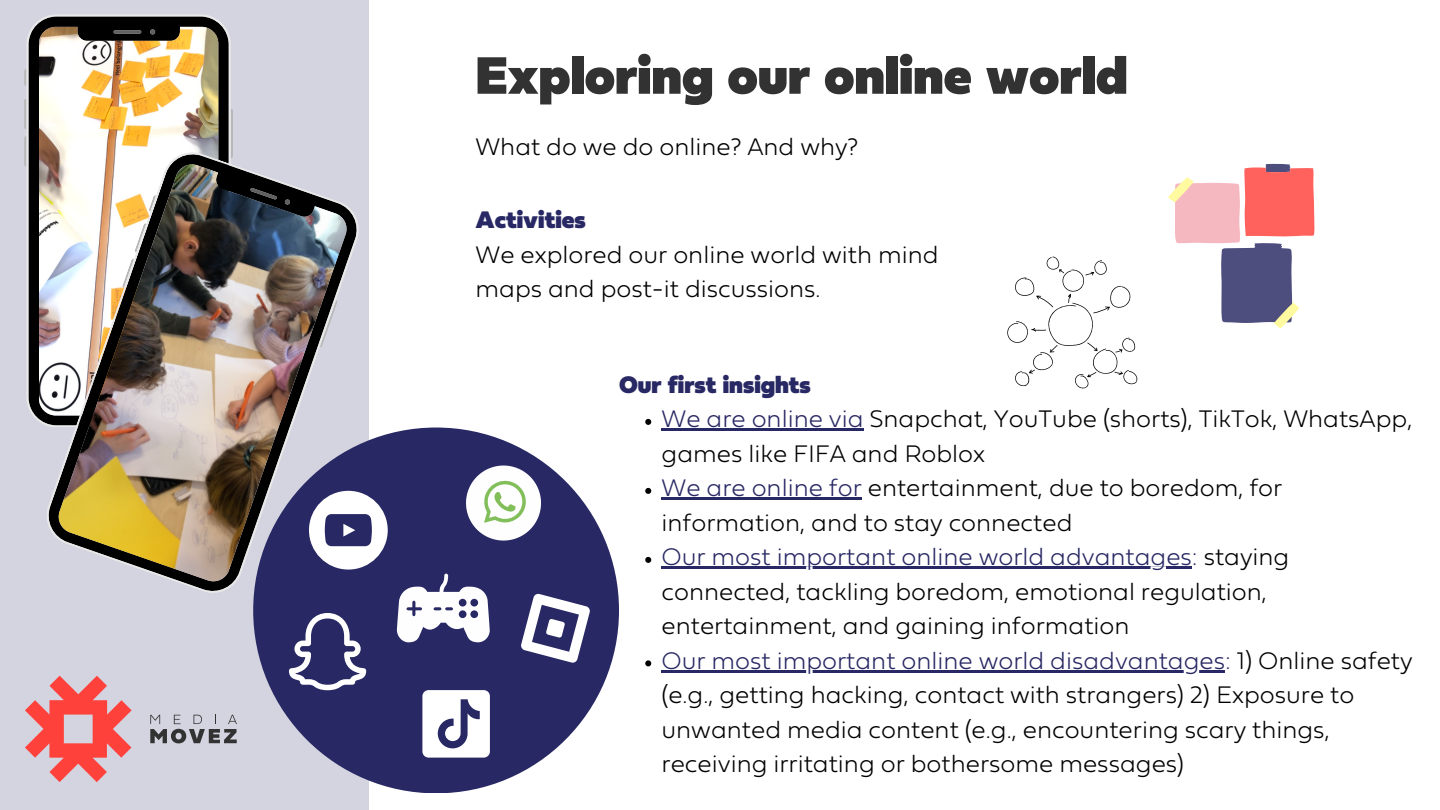
<style>
.page{position:relative;width:1440px;height:810px;background:#fff}
.page>*{position:absolute;margin:0;border:0;box-sizing:border-box;transform-origin:0 0}
.t1{font:55px "Fieldwork Geo Fat";color:#323232}
.t2{font:100 25px/34.5px "Fieldwork Geo";color:#000}
.t3{font:25px "Fieldwork Geo Fat";color:#282864}
.s1{color:#282864}
</style>
<div class="page">
<div style="left:0;top:0;width:369px;height:810px;background:#d4d4e0"></div>
<svg style="left:1007px;top:257px;width:130px;height:131px"></svg>
<svg style="left:1168px;top:164px;width:147px;height:165px"></svg>
<div style="left:253px;top:428px;width:366px;height:365px;background:#282864;border-radius:50%"></div>
<svg style="left:360px;top:492px;width:28px;height:76px"></svg>
<svg style="left:466px;top:466px;width:75px;height:75px"></svg>
<svg style="left:422px;top:690px;width:68px;height:68px;background:#d7d7e2"></svg>
<svg style="left:289px;top:613px;width:77px;height:77px"></svg>
<svg style="left:397px;top:574px;width:93px;height:68px"></svg>
<svg style="left:25px;top:676px;width:107px;height:106px"></svg>
<svg style="left:150px;top:715px;width:87px;height:28px"></svg>
<svg style="left:24px;top:69px;width:2px;height:17px"></svg>
<svg style="left:24px;top:99px;width:2px;height:30px"></svg>
<svg style="left:24px;top:136px;width:2px;height:31px"></svg>
<svg style="left:231px;top:109px;width:2px;height:42px"></svg>
<img style="left:26px;top:14px;width:205px;height:410px">
<svg style="left:645px;top:419px;width:6px;height:6px"></svg>
<hr style="left:662px;top:429px;width:202px;height:2px;background:#282864">
<svg style="left:645px;top:488px;width:6px;height:6px"></svg>
<hr style="left:662px;top:498px;width:200px;height:2px;background:#282864">
<svg style="left:645px;top:557px;width:6px;height:6px"></svg>
<hr style="left:662px;top:567px;width:530px;height:2px;background:#282864">
<svg style="left:645px;top:660px;width:6px;height:6px"></svg>
<hr style="left:662px;top:670px;width:563px;height:2px;background:#282864">
<img style="left:43px;top:151px;width:317px;height:446px">
<svg style="left:521px;top:594px;width:69px;height:69px"></svg>
<h1 class="t1" style="left:476px;top:56px;width:654px">Exploring our online world</h1>
<p class="t2" style="left:476px;top:131px;width:384px">What do we do online? And why?</p>
<p class="t3" style="left:476px;top:211px;width:112px">Activities</p>
<p class="t2" style="left:476px;top:239px;width:465px">We explored our online world with mind maps and post-it discussions.</p>
<p class="t3" style="left:619px;top:375px;width:193px">Our first insights</p>
<p class="t2" style="left:662px;top:404px;width:753px"><span class="s1">We are online via</span> Snapchat, YouTube (shorts), TikTok, WhatsApp, games like FIFA and Roblox<br><span class="s1">We are online for</span> entertainment, due to boredom, for information, and to stay connected<br><span class="s1">Our most important online world advantages:</span> staying connected, tackling boredom, emotional regulation, entertainment, and gaining information<br><span class="s1">Our most important online world disadvantages:</span> 1) Online safety (e.g., getting hacking, contact with strangers) 2) Exposure to unwanted media content (e.g., encountering scary things, receiving irritating or bothersome messages)</p>
</div>
